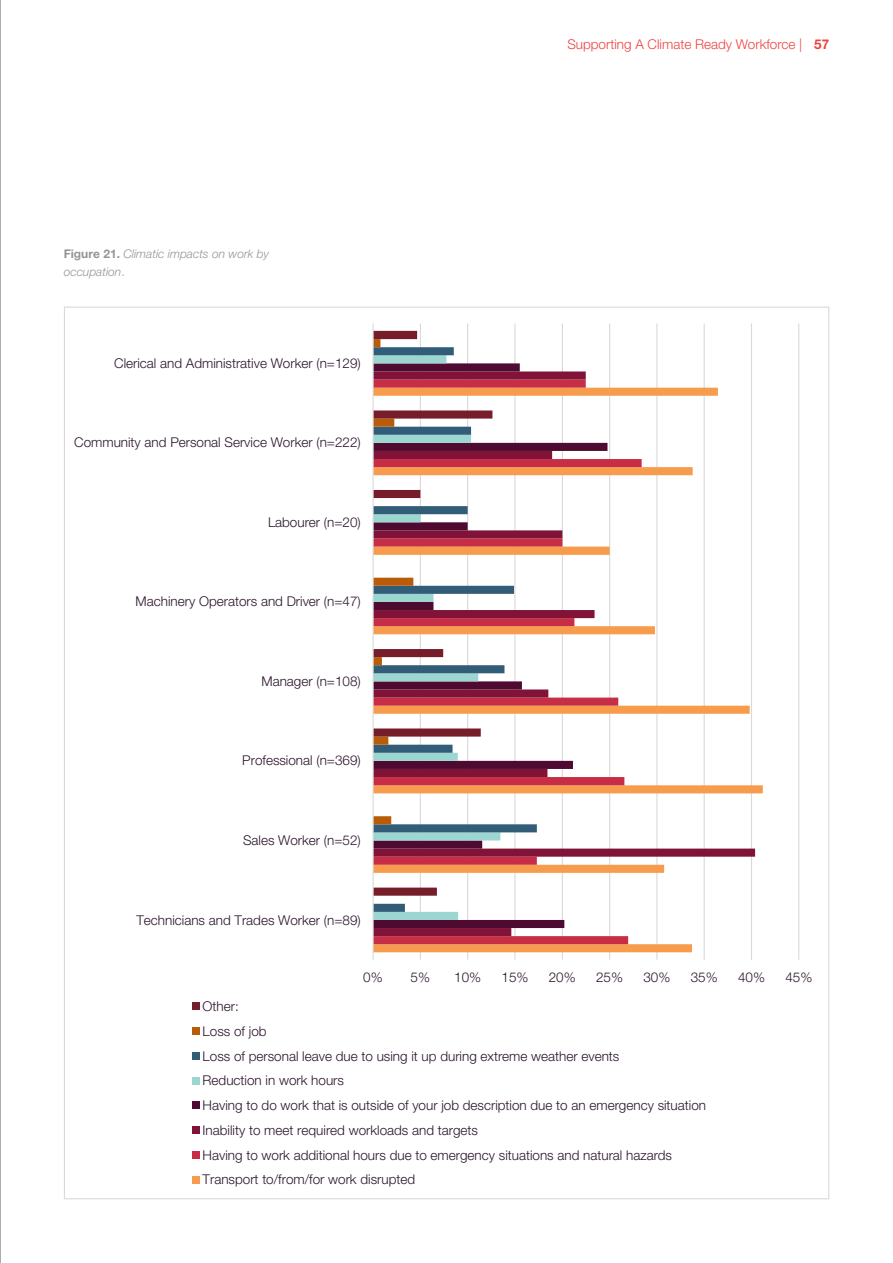
<style>
.page{position:relative;width:893px;height:1263px;background:#fff}
.page>*{position:absolute;margin:0;border:0;box-sizing:border-box;transform-origin:0 0}
.t1{font:300 13.5px/24.8px "Helvetica Neue LT Pro";color:#2b142b}
.t2{font:300 13.5px "Helvetica Neue LT Pro";color:#ed4340}
.t3{font:italic 300 12px/18px "Helvetica Neue LT Pro";color:#939598}
.s1{font-weight:700;font-style:normal}
.s2{font-style:normal}
.s3{font-weight:700}
</style>
<div class="page">
<hr style="left:0;top:0;width:1px;height:1263px;background:#2b142b">
<hr style="left:420px;top:323px;width:1px;height:637px;background:#d9d9d9">
<hr style="left:467px;top:323px;width:1px;height:637px;background:#d9d9d9">
<hr style="left:514px;top:323px;width:1px;height:637px;background:#d9d9d9">
<hr style="left:562px;top:323px;width:1px;height:637px;background:#d9d9d9">
<hr style="left:609px;top:323px;width:1px;height:637px;background:#d9d9d9">
<hr style="left:656px;top:323px;width:1px;height:637px;background:#d9d9d9">
<hr style="left:704px;top:323px;width:1px;height:637px;background:#d9d9d9">
<hr style="left:751px;top:323px;width:1px;height:637px;background:#d9d9d9">
<hr style="left:798px;top:323px;width:1px;height:637px;background:#d9d9d9">
<svg style="left:374px;top:785px;width:389px;height:167px"></svg>
<svg style="left:374px;top:371px;width:381px;height:565px"></svg>
<svg style="left:374px;top:371px;width:233px;height:557px"></svg>
<svg style="left:374px;top:347px;width:163px;height:565px"></svg>
<svg style="left:374px;top:331px;width:118px;height:565px"></svg>
<hr style="left:373px;top:323px;width:1px;height:637px;background:#d9d9d9">
<div style="left:192px;top:1003px;width:8px;height:7px;background:#771c29"></div>
<div style="left:192px;top:1028px;width:8px;height:7px;background:#ba5b08"></div>
<div style="left:192px;top:1052px;width:8px;height:8px;background:#315d78"></div>
<div style="left:192px;top:1077px;width:8px;height:7px;background:#9cd6d0"></div>
<div style="left:192px;top:1102px;width:8px;height:7px;background:#4f0a31"></div>
<div style="left:192px;top:1127px;width:8px;height:7px;background:#801337"></div>
<div style="left:192px;top:1151px;width:8px;height:7px;background:#c72e45"></div>
<div style="left:192px;top:1176px;width:8px;height:7px;background:#f79c4d"></div>
<p class="t3" style="left:64px;top:244px;width:207px"><span class="s1">Figure 21.</span> Climatic impacts on work by occupation<span class="s2">.</span></p>
<p class="t1" style="left:114px;top:350px;width:248px">Clerical and Administrative Worker (n=129)</p>
<p class="t1" style="left:74px;top:430px;width:288px">Community and Personal Service Worker (n=222)</p>
<p class="t1" style="left:268px;top:509px;width:94px">Labourer (n=20)</p>
<p class="t1" style="left:136px;top:589px;width:227px">Machinery Operators and Driver (n=47)</p>
<p class="t1" style="left:261px;top:668px;width:101px">Manager (n=108)</p>
<p class="t1" style="left:242px;top:748px;width:120px">Professional (n=369)</p>
<p class="t1" style="left:243px;top:827px;width:119px">Sales Worker (n=52)</p>
<p class="t1" style="left:136px;top:907px;width:226px">Technicians and Trades Worker (n=89)</p>
<p class="t2" style="left:567px;top:36px;width:263px">Supporting A Climate Ready Workforce | <span class="s3">57</span></p>
<p class="t1" style="left:363px;top:964px;width:21px">0%</p>
<p class="t1" style="left:411px;top:964px;width:21px">5%</p>
<p class="t1" style="left:454px;top:964px;width:28px">10%</p>
<p class="t1" style="left:501px;top:964px;width:28px">15%</p>
<p class="t1" style="left:549px;top:964px;width:28px">20%</p>
<p class="t1" style="left:596px;top:964px;width:28px">25%</p>
<p class="t1" style="left:643px;top:964px;width:28px">30%</p>
<p class="t1" style="left:691px;top:964px;width:28px">35%</p>
<p class="t1" style="left:738px;top:964px;width:28px">40%</p>
<p class="t1" style="left:785px;top:964px;width:28px">45%</p>
<p class="t1" style="left:203px;top:993px;width:505px">Other:<br>Loss of job<br>Loss of personal leave due to using it up during extreme weather events<br>Reduction in work hours<br>Having to do work that is outside of your job description due to an emergency situation Inability to meet required workloads and targets<br>Having to work additional hours due to emergency situations and natural hazards Transport to/from/for work disrupted</p>
</div>
